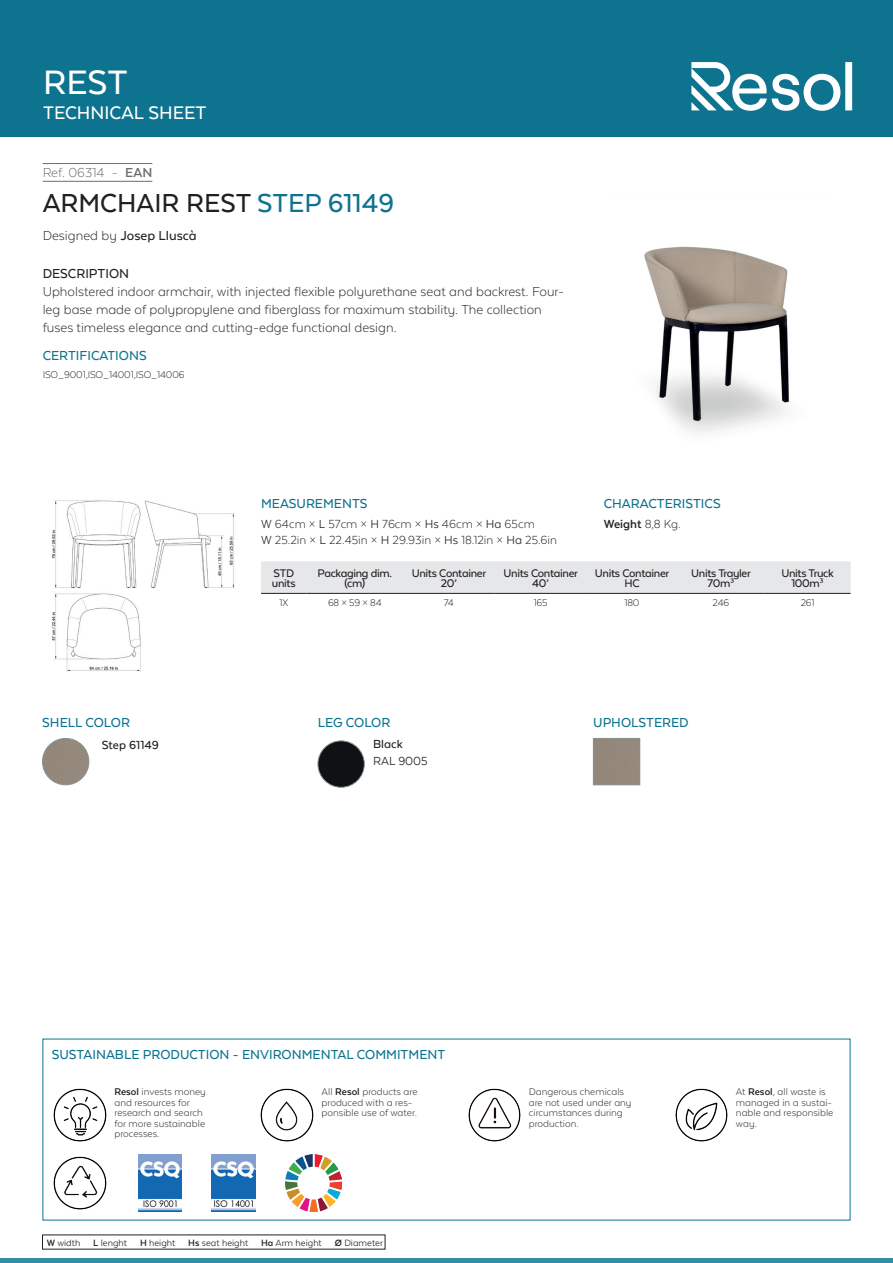
<style>
.page{position:relative;width:893px;height:1263px;background:#fff}
.page>*{position:absolute;margin:0;border:0;box-sizing:border-box;transform-origin:0 0}
.t1{font:500 39px "Texta Alt";color:#fff}
.t2{font:500 30px "Texta Alt";color:#231f20}
.t3{font:500 21px "Texta Alt";color:#fff}
.t4{font:300 15px/18px "Texta Alt";color:#231f20}
.t5{font:500 15px "Texta Alt";color:#0d738f}
.t6{font:500 15px "Texta Alt";color:#231f20}
.t7{font:300 15px "Texta Alt";color:#6c6d70}
.t8{font:300 13.5px/16.2px "Texta Alt";color:#231f20}
.t9{font:500 13.5px "Texta Alt";color:#231f20}
.t10{font:700 13.5px "Texta Alt";color:#231f20}
.t11{font:13.5px "Texta Alt";color:#231f20}
.t12{font:500 12.75px/10.5px "Texta Alt";letter-spacing:-.025em;color:#231f20;text-align:center}
.t13{font:300 11.25px/10.5px "Texta Alt";color:#231f20}
.t14{font:10.5px "Texta Alt";color:#231f20}
.s1{font-weight:700}
.s2{color:#0d738f}
.s3{font-weight:300}
.s4{font-weight:400}
</style>
<div class="page">
<div style="left:0;top:0;width:893px;height:137px;background:#0d738f"></div>
<hr style="left:0;top:1259px;width:893px;height:4px;background:#348ea3">
<svg style="left:691px;top:62px;width:161px;height:49px"></svg>
<hr style="left:43px;top:163px;width:109px;height:1px;background:#6c6d70">
<hr style="left:43px;top:181px;width:109px;height:1px;background:#6c6d70">
<img style="left:644px;top:246px;width:145px;height:186px">
<div style="left:42px;top:738px;width:47px;height:47px;background:#94887c;border-radius:23px"></div>
<div style="left:42px;top:738px;width:47px;height:47px;border:1px solid #89948d;border-radius:50%"></div>
<div style="left:318px;top:741px;width:46px;height:46px;background:#0e1214;border-radius:23px"></div>
<div style="left:318px;top:741px;width:46px;height:46px;border:1px solid #89948d;border-radius:50%"></div>
<div style="left:593px;top:738px;width:47px;height:47px;border:1px solid #89948d"></div>
<img style="left:51px;top:500px;width:184px;height:172px">
<div style="left:261px;top:561px;width:590px;height:32px;background:#e6e7e9"></div>
<hr style="left:261px;top:593px;width:46px;height:1px;background:#231f20">
<hr style="left:307px;top:593px;width:96px;height:1px;background:#231f20">
<hr style="left:403px;top:593px;width:92px;height:1px;background:#231f20">
<hr style="left:495px;top:593px;width:92px;height:1px;background:#231f20">
<hr style="left:587px;top:593px;width:90px;height:1px;background:#231f20">
<hr style="left:677px;top:593px;width:88px;height:1px;background:#231f20">
<hr style="left:765px;top:593px;width:86px;height:1px;background:#231f20">
<img style="left:53px;top:1088px;width:54px;height:54px">
<img style="left:260px;top:1088px;width:54px;height:54px">
<img style="left:468px;top:1088px;width:53px;height:54px">
<img style="left:675px;top:1088px;width:53px;height:54px">
<img style="left:53px;top:1156px;width:54px;height:54px">
<img style="left:138px;top:1155px;width:44px;height:56px">
<img style="left:212px;top:1155px;width:43px;height:56px">
<img style="left:285px;top:1155px;width:57px;height:56px">
<h1 class="t1" style="left:43px;top:62px;width:86px">REST</h1>
<h3 class="t3" style="left:43px;top:102px;width:165px">TECHNICAL SHEET</h3>
<h3 class="t7" style="left:43px;top:164px;width:111px">Ref. 06314 - <span class="s1">EAN</span></h3>
<h2 class="t2" style="left:43px;top:188px;width:353px">ARMCHAIR REST <span class="s2">STEP 61149</span></h2>
<h3 class="t6" style="left:43px;top:228px;width:156px"><span class="s3">Designed by</span> Josep Lluscà</h3>
<h3 class="t6" style="left:43px;top:265px;width:88px">DESCRIPTION</h3>
<p class="t4" style="left:43px;top:282px;width:523px">Upholstered indoor armchair, with injected flexible polyurethane seat and backrest. Four&shy;leg base made of polypropylene and fiberglass for maximum stability. The collection fuses timeless elegance and cutting-edge functional design.</p>
<h3 class="t5" style="left:43px;top:348px;width:106px">CERTIFICATIONS</h3>
<p class="t13" style="left:43px;top:369px;width:143px">ISO_9001,ISO_14001,ISO_14006</p>
<h3 class="t5" style="left:42px;top:714px;width:89px">SHELL COLOR</h3>
<p class="t9" style="left:102px;top:738px;width:59px">Step 61149</p>
<h3 class="t5" style="left:261px;top:495px;width:108px">MEASUREMENTS</h3>
<p class="t8" style="left:261px;top:516px;width:297px"><span class="s4">W</span> 64cm × <span class="s4">L</span> 57cm × <span class="s4">H</span> 76cm × <span class="s4">Hs</span> 46cm × <span class="s4">Ha</span> 65cm<br><span class="s4">W</span> 25.2in × <span class="s4">L</span> 22.45in × <span class="s4">H</span> 29.93in × <span class="s4">Hs</span> 18.12in × <span class="s4">Ha</span> 25.6in</p>
<p class="t12" style="left:272px;top:568px;width:25px;text-align:left">STD units</p>
<p class="t12" style="left:317px;top:568px;width:76px">Packaging dim. (cm)</p>
<p class="t12" style="left:412px;top:568px;width:76px">Units Container<br>20’</p>
<p class="t12" style="left:504px;top:568px;width:76px">Units Container<br>40’</p>
<p class="t12" style="left:595px;top:568px;width:76px">Units Container<br>HC</p>
<p class="t12" style="left:691px;top:568px;width:61px">Units Trayler<br>70m³</p>
<p class="t12" style="left:781px;top:568px;width:54px">Units Truck<br>100m³</p>
<p class="t13" style="left:279px;top:597px;width:10px">1X</p>
<p class="t13" style="left:328px;top:597px;width:55px">68 × 59 × 84</p>
<p class="t13" style="left:444px;top:597px;width:12px">74</p>
<p class="t13" style="left:534px;top:597px;width:15px">165</p>
<p class="t13" style="left:624px;top:597px;width:16px">180</p>
<p class="t13" style="left:712px;top:597px;width:18px">246</p>
<p class="t13" style="left:801px;top:597px;width:15px">261</p>
<h3 class="t5" style="left:604px;top:495px;width:118px">CHARACTERISTICS</h3>
<p class="t10" style="left:604px;top:517px;width:78px">Weight <span class="s3">8,8 Kg.</span></p>
<h3 class="t5" style="left:318px;top:714px;width:74px">LEG COLOR</h3>
<p class="t9" style="left:373px;top:737px;width:31px">Black</p>
<p class="t11" style="left:373px;top:754px;width:56px">RAL 9005</p>
<h3 class="t5" style="left:593px;top:714px;width:97px">UPHOLSTERED</h3>
<h3 class="t5" style="left:52px;top:1047px;width:395px">SUSTAINABLE PRODUCTION - ENVIRONMENTAL COMMITMENT</h3>
<p class="t13" style="left:114px;top:1086px;width:93px"><span class="s1">Resol</span> invests money and resources for research and search for more sustainable processes.</p>
<p class="t13" style="left:322px;top:1086px;width:97px">All <span class="s1">Resol</span> products are produced with a res&shy;ponsible use of water.</p>
<p class="t13" style="left:529px;top:1086px;width:104px">Dangerous chemicals are not used under any circumstances during production.</p>
<p class="t13" style="left:736px;top:1086px;width:99px">At <span class="s1">Resol</span>, all waste is managed in a sustai&shy;nable and responsible way.</p>
<p class="t14" style="left:47px;top:1237px;width:338px"><span class="s1">W</span> width <span class="s1">L</span> lenght <span class="s1">H</span> height <span class="s1">Hs</span> seat height <span class="s1">Ha</span> Arm height <span class="s1">Ø</span> Diameter</p>
</div>
